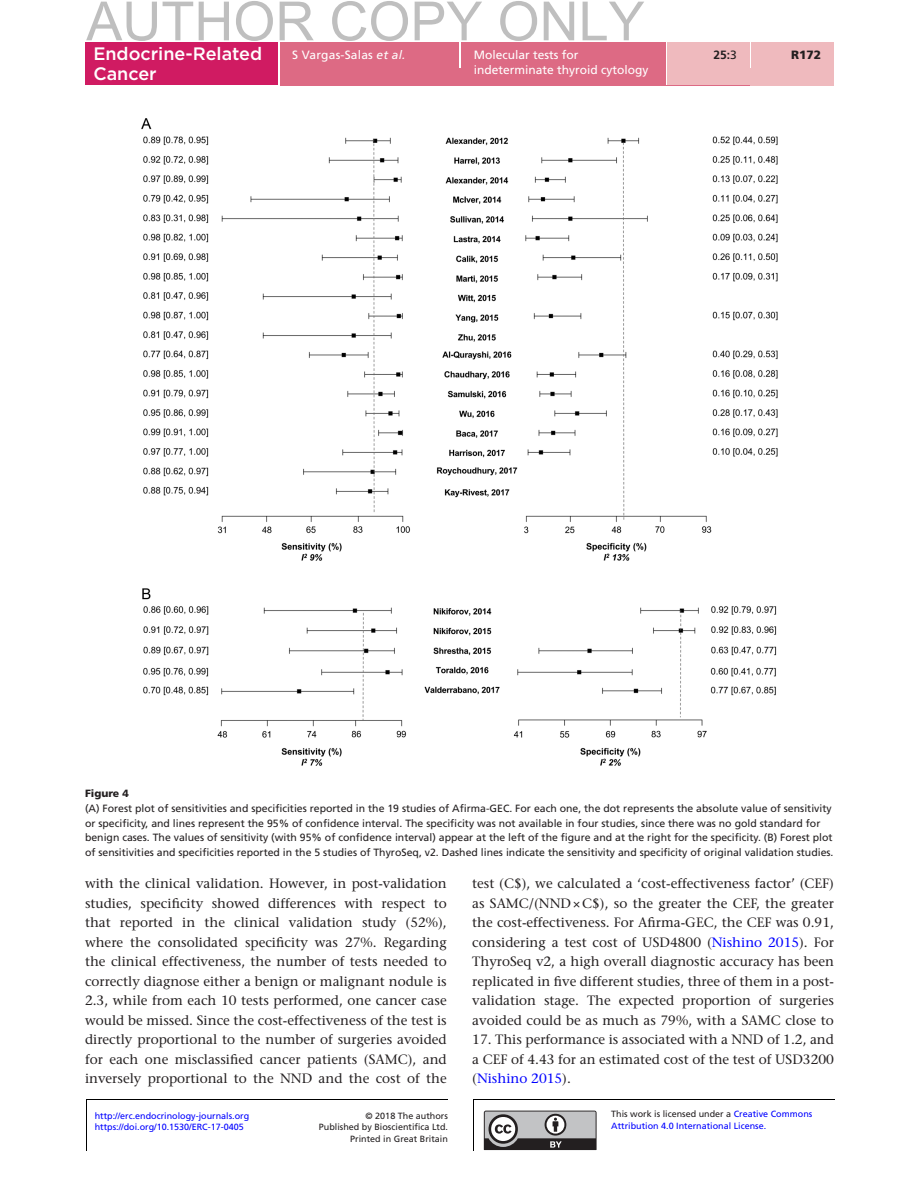
<style>
.page{position:relative;width:919px;height:1187px;background:#fff}
.page>*{position:absolute;margin:0;border:0;box-sizing:border-box;transform-origin:0 0}
.t1{font:54px "Arial";color:#bfbfbf}
.t2{font:500 18px "Gotham";color:#fff}
.t3{font:500 13.5px/19.5px "Stone Serif Std";color:#231f20;text-align:justify}
.t4{font:12px "Frutiger LT Std";color:#fff}
.t5{font:900 12px "Frutiger LT Std";color:#231f20}
.t6{font:700 12px "Frutiger LT Std";color:#231f20}
.t7{font:10.5px/14.7px "Frutiger LT Std";color:#231f20}
.t8{font:900 10.5px "Frutiger LT Std";color:#231f20}
.t9{font:9px/11.2px "Frutiger LT Std";color:#00f}
.t10{font:9px "Frutiger LT Std";color:#231f20}
.s1{font-style:italic}
.s2{font-weight:400}
.s3{color:#00f}
.s4{color:#231f20}
</style>
<div class="page">
<div style="left:85px;top:43px;width:194px;height:42px;background:#d01b62"></div>
<div style="left:280px;top:51px;width:553px;height:34px;background:#dd6a84"></div>
<div style="left:280px;top:43px;width:179px;height:8px;background:#dd6a84"></div>
<hr style="left:459px;top:43px;width:2px;height:25px;background:#fff">
<div style="left:461px;top:43px;width:204px;height:42px;background:#dd6a84"></div>
<hr style="left:665px;top:43px;width:2px;height:42px;background:#fff">
<div style="left:667px;top:43px;width:82px;height:42px;background:#efbabe"></div>
<div style="left:749px;top:68px;width:84px;height:17px;background:#efbabe"></div>
<hr style="left:749px;top:43px;width:2px;height:25px;background:#fff">
<div style="left:751px;top:43px;width:82px;height:25px;background:#efbabe"></div>
<img style="left:141px;top:118px;width:637px;height:648px">
<hr style="left:473px;top:1098px;width:1px;height:52px;background:#000">
<hr style="left:473px;top:1098px;width:361px;height:1px;background:#000">
<hr style="left:86px;top:1098px;width:1px;height:52px;background:#000">
<hr style="left:86px;top:1098px;width:362px;height:1px;background:#000">
<svg style="left:484px;top:1110px;width:112px;height:39px"></svg>
<h1 class="t1" style="left:86px;top:-9px;width:560px">AUTHOR COPY ONLY</h1>
<p class="t4" style="left:292px;top:48px;width:115px">S Vargas-Salas <span class="s1">et al.</span></p>
<p class="t4" style="left:474px;top:48px;width:106px">Molecular tests for</p>
<p class="t5" style="left:791px;top:48px;width:32px">R172</p>
<p class="t4" style="left:474px;top:63px;width:176px">indeterminate thyroid cytology</p>
<h2 class="t2" style="left:93px;top:42px;width:170px">Endocrine-Related</h2>
<p class="t6" style="left:713px;top:48px;width:25px">25:<span class="s2">3</span></p>
<h2 class="t2" style="left:93px;top:61px;width:65px">Cancer</h2>
<p class="t8" style="left:85px;top:787px;width:45px">Figure 4</p>
<p class="t7" style="left:85px;top:800px;width:750px">(A) Forest plot of sensitivities and specificities reported in the 19 studies of Afirma-GEC. For each one, the dot represents the absolute value of sensitivity or specificity, and lines represent the 95% of confidence interval. The specificity was not available in four studies, since there was no gold standard for benign cases. The values of sensitivity (with 95% of confidence interval) appear at the left of the figure and at the right for the specificity. (B) Forest plot of sensitivities and specificities reported in the 5 studies of ThyroSeq, v2. Dashed lines indicate the sensitivity and specificity of original validation studies.</p>
<p class="t3" style="left:85px;top:873px;width:363px">with the clinical validation. However, in post-validation studies, specificity showed differences with respect to that reported in the clinical validation study (52%), where the consolidated specificity was 27%. Regarding the clinical effectiveness, the number of tests needed to correctly diagnose either a benign or malignant nodule is 2.3, while from each 10 tests performed, one cancer case would be missed. Since the cost-effectiveness of the test is directly proportional to the number of surgeries avoided for each one misclassified cancer patients (SAMC), and inversely proportional to the NND and the cost of the</p>
<p class="t3" style="left:472px;top:873px;width:363px">test (C$), we calculated a ‘cost-effectiveness factor’ (CEF) as SAMC/(NND×C$), so the greater the CEF, the greater the cost-effectiveness. For Afirma-GEC, the CEF was 0.91, considering a test cost of USD4800 (<span class="s3">Nishino 2015</span>). For ThyroSeq v2, a high overall diagnostic accuracy has been replicated in five different studies, three of them in a post&shy;validation stage. The expected proportion of surgeries avoided could be as much as 79%, with a SAMC close to</p>
<p class="t3" style="left:472px;top:1029px;width:363px">17. This performance is associated with a NND of 1.2, and a CEF of 4.43 for an estimated cost of the test of USD3200 (<span class="s3">Nishino 2015</span>).</p>
<p class="t9" style="left:95px;top:1109px;width:156px">http://erc.endocrinology-journals.org</p>
<p class="t10" style="left:365px;top:1110px;width:84px">© 2018 The authors</p>
<p class="t10" style="left:350px;top:1132px;width:99px">Printed in Great Britain</p>
<p class="t9" style="left:95px;top:1121px;width:151px">https://doi.org/10.1530/ERC-17-0405</p>
<p class="t10" style="left:319px;top:1121px;width:131px">Published by Bioscientifica Ltd.</p>
<p class="t9" style="left:611px;top:1108px;width:203px"><span class="s4">This work is licensed under a</span> Creative Commons<br>Attribution 4.0 International License.</p>
</div>
